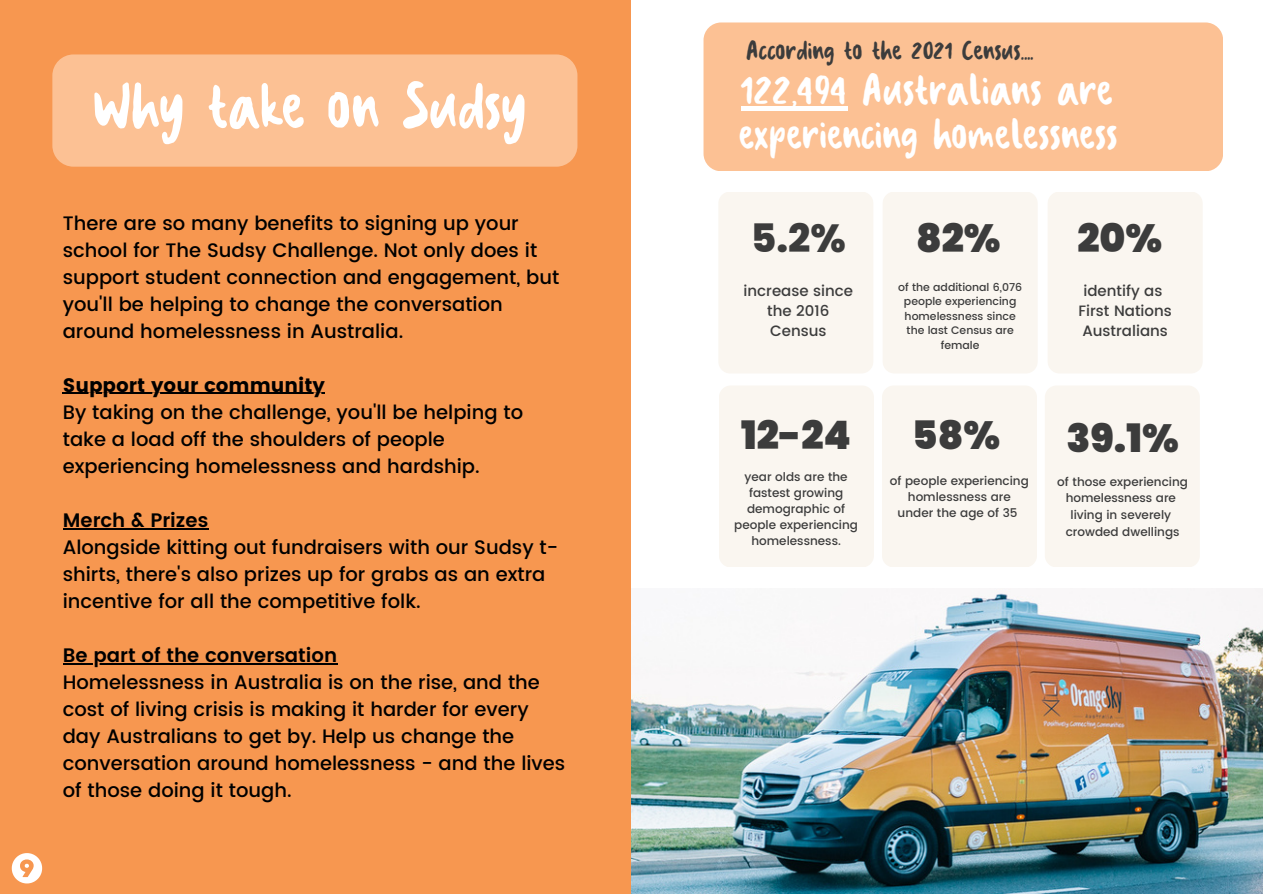
<style>
.page{position:relative;width:1263px;height:894px;background:#fff}
.page>*{position:absolute;margin:0;border:0;box-sizing:border-box;transform-origin:0 0}
.t1{font:64.5px "Sookie";color:#fff}
.t2{font:44.25px "Sookie";color:#fff}
.t3{font:42.9px "Sookie";color:#fff}
.t4{font:900 39.15px "Poppins";color:#3c3c3c}
.t5{font:800 39.15px "Poppins";color:#3c3c3c}
.t6{font:26.7px "Sookie";color:#3c3c3c}
.t7{font:500 19.5px/27px "Poppins";color:#000}
.t8{font:600 19.5px "Poppins";color:#000}
.t9{font:19.5px "Poppins";color:#000}
.t10{font:500 15px/20.2px "Poppins";color:#3c3c3c;text-align:center}
.t11{font:500 12px/16px "Poppins";color:#3c3c3c;text-align:center}
.t12{font:500 10.95px/14.5px "Poppins";color:#3c3c3c;text-align:center}
</style>
<div class="page">
<div style="left:0;top:0;width:1263px;height:893px;background:#f79750"></div>
<div style="left:631px;top:0;width:632px;height:893px;background:#fff"></div>
<div style="left:52px;top:54px;width:525px;height:113px;background:#fcc194;border-radius:21px"></div>
<svg style="left:12px;top:853px;width:30px;height:30px"></svg>
<hr style="left:63px;top:393px;width:262px;height:1px;background:#000">
<hr style="left:63px;top:528px;width:145px;height:1px;background:#000">
<hr style="left:63px;top:663px;width:274px;height:1px;background:#000">
<div style="left:718px;top:191px;width:155px;height:182px;background:#faf6f0;border-radius:12px"></div>
<div style="left:883px;top:191px;width:155px;height:182px;background:#faf6f0;border-radius:12px"></div>
<div style="left:1048px;top:191px;width:155px;height:182px;background:#faf6f0;border-radius:12px"></div>
<div style="left:882px;top:385px;width:155px;height:182px;background:#faf6f0;border-radius:12px"></div>
<div style="left:719px;top:385px;width:155px;height:182px;background:#faf6f0;border-radius:12px"></div>
<div style="left:1045px;top:385px;width:155px;height:182px;background:#faf6f0;border-radius:12px"></div>
<div style="left:703px;top:22px;width:520px;height:149px;background:#fcc194;border-radius:18px"></div>
<hr style="left:741px;top:107px;width:107px;height:4px;background:#fff">
<img style="left:631px;top:588px;width:632px;height:305px">
<p class="t1" style="left:94px;top:81px;width:435px">Why take on Sudsy</p>
<p class="t7" style="left:63px;top:209px;width:498px">There are so many benefits to signing up your school for The Sudsy Challenge. Not only does it support student connection and engagement, but you'll be helping to change the conversation around homelessness in Australia.</p>
<p class="t9" style="left:63px;top:373px;width:264px">Support your community</p>
<p class="t7" style="left:63px;top:398px;width:462px">By taking on the challenge, you'll be helping to take a load off the shoulders of people experiencing homelessness and hardship.</p>
<p class="t8" style="left:63px;top:508px;width:147px">Merch &amp; Prizes</p>
<p class="t7" style="left:63px;top:533px;width:497px">Alongside kitting out fundraisers with our Sudsy t&shy;shirts, there's also prizes up for grabs as an extra incentive for all the competitive folk.</p>
<p class="t8" style="left:63px;top:643px;width:276px">Be part of the conversation</p>
<p class="t7" style="left:63px;top:668px;width:504px">Homelessness in Australia is on the rise, and the cost of living crisis is making it harder for every day Australians to get by. Help us change the conversation around homelessness - and the lives of those doing it tough.</p>
<p class="t6" style="left:747px;top:40px;width:288px">According to the 2021 Census .</p>
<p class="t2" style="left:741px;top:72px;width:374px">122,494 Australians are</p>
<p class="t3" style="left:740px;top:117px;width:380px">experiencing homelessness</p>
<p class="t5" style="left:751px;top:210px;width:97px">5.2%</p>
<p class="t10" style="left:744px;top:280px;width:111px">increase since the 2016<br>Census</p>
<p class="t4" style="left:741px;top:407px;width:112px">12-24</p>
<p class="t11" style="left:734px;top:469px;width:125px">year olds are the fastest growing demographic of people experiencing homelessness.</p>
<p class="t4" style="left:916px;top:210px;width:86px">82%</p>
<p class="t12" style="left:898px;top:279px;width:125px">of the additional 6,076 people experiencing homelessness since the last Census are female</p>
<p class="t4" style="left:912px;top:407px;width:90px">58%</p>
<p class="t11" style="left:890px;top:473px;width:140px">of people experiencing homlessness are under the age of 35</p>
<p class="t4" style="left:1077px;top:210px;width:86px">20%</p>
<p class="t10" style="left:1083px;top:280px;width:80px">identify as</p>
<p class="t10" style="left:1078px;top:300px;width:95px;text-align:left">First Nations<br>Australians</p>
<p class="t4" style="left:1066px;top:410px;width:114px">39.1%</p>
<p class="t11" style="left:1057px;top:473px;width:132px;line-height:16.6px">of those experiencing homelessness are</p>
<p class="t11" style="left:1070px;top:506px;width:102px">living in severely</p>
<p class="t11" style="left:1066px;top:523px;width:115px">crowded dwellings</p>
</div>
